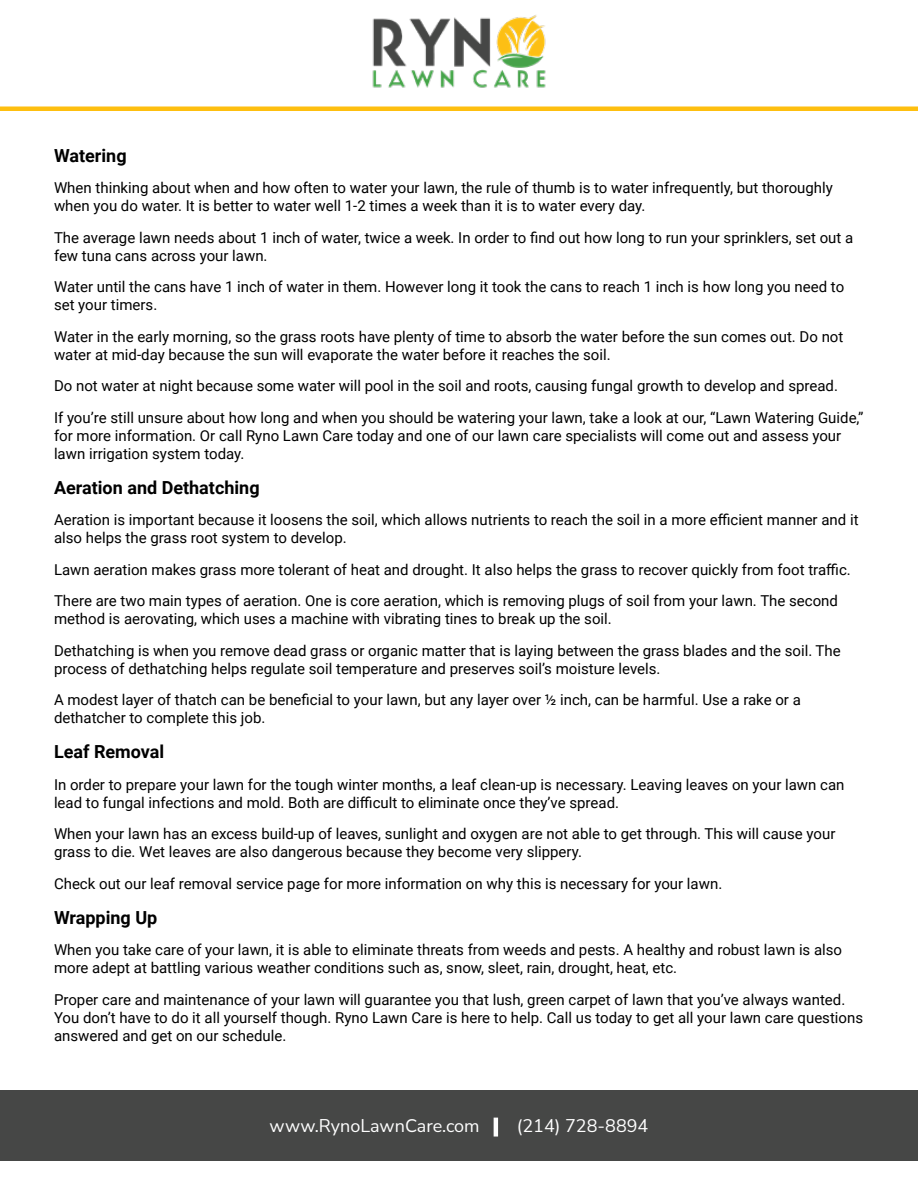
<style>
.page{position:relative;width:918px;height:1188px;background:#fff}
.page>*{position:absolute;margin:0;border:0;box-sizing:border-box;transform-origin:0 0}
.t1{font:700 18px "Roboto";color:#000}
.t2{font:18px "Nunito Sans";color:#fff}
.t3{font:15px/18px "Roboto";color:#000}
</style>
<div class="page">
<svg style="left:0;top:106px;width:918px;height:5px;background:#fec526"></svg>
<img style="left:372px;top:15px;width:174px;height:73px">
<div style="left:0;top:1091px;width:918px;height:70px;background:#464746"></div>
<p class="t1" style="left:54px;top:143px;width:74px">Watering</p>
<p class="t3" style="left:54px;top:178px;width:780px">When thinking about when and how often to water your lawn, the rule of thumb is to water infrequently, but thoroughly when you do water. It is better to water well 1-2 times a week than it is to water every day.</p>
<p class="t3" style="left:54px;top:228px;width:801px">The average lawn needs about 1 inch of water, twice a week. In order to find out how long to run your sprinklers, set out a few tuna cans across your lawn.</p>
<p class="t3" style="left:54px;top:277px;width:792px">Water until the cans have 1 inch of water in them. However long it took the cans to reach 1 inch is how long you need to set your timers.</p>
<p class="t3" style="left:54px;top:327px;width:791px">Water in the early morning, so the grass roots have plenty of time to absorb the water before the sun comes out. Do not water at mid-day because the sun will evaporate the water before it reaches the soil.</p>
<p class="t3" style="left:54px;top:370px;width:811px;line-height:31.5px">Do not water at night because some water will pool in the soil and roots, causing fungal growth to develop and spread.<br>If you’re still unsure about how long and when you should be watering your lawn, take a look at our, “Lawn Watering Guide,”</p>
<p class="t3" style="left:54px;top:426px;width:789px">for more information. Or call Ryno Lawn Care today and one of our lawn care specialists will come out and assess your lawn irrigation system today.</p>
<p class="t1" style="left:54px;top:475px;width:207px">Aeration and Dethatching</p>
<p class="t3" style="left:54px;top:510px;width:806px">Aeration is important because it loosens the soil, which allows nutrients to reach the soil in a more efficient manner and it also helps the grass root system to develop.</p>
<p class="t3" style="left:54px;top:553px;width:798px;line-height:31.5px">Lawn aeration makes grass more tolerant of heat and drought. It also helps the grass to recover quickly from foot traffic.<br>There are two main types of aeration. One is core aeration, which is removing plugs of soil from your lawn. The second</p>
<p class="t3" style="left:54px;top:603px;width:788px;line-height:31.5px">method is aerovating, which uses a machine with vibrating tines to break up the soil.<br>Dethatching is when you remove dead grass or organic matter that is laying between the grass blades and the soil. The</p>
<p class="t3" style="left:54px;top:652px;width:748px;line-height:31.5px">process of dethatching helps regulate soil temperature and preserves soil’s moisture levels.<br>A modest layer of thatch can be beneficial to your lawn, but any layer over ½ inch, can be harmful. Use a rake or a</p>
<p class="t3" style="left:54px;top:708px;width:213px">dethatcher to complete this job.</p>
<p class="t1" style="left:54px;top:739px;width:112px">Leaf Removal</p>
<p class="t3" style="left:54px;top:775px;width:792px">In order to prepare your lawn for the tough winter months, a leaf clean-up is necessary. Leaving leaves on your lawn can lead to fungal infections and mold. Both are difficult to eliminate once they’ve spread.</p>
<p class="t3" style="left:54px;top:825px;width:783px">When your lawn has an excess build-up of leaves, sunlight and oxygen are not able to get through. This will cause your grass to die. Wet leaves are also dangerous because they become very slippery.</p>
<p class="t3" style="left:54px;top:874px;width:670px">Check out our leaf removal service page for more information on why this is necessary for your lawn.</p>
<p class="t1" style="left:54px;top:905px;width:105px">Wrapping Up</p>
<p class="t3" style="left:54px;top:941px;width:790px">When you take care of your lawn, it is able to eliminate threats from weeds and pests. A healthy and robust lawn is also more adept at battling various weather conditions such as, snow, sleet, rain, drought, heat, etc.</p>
<p class="t3" style="left:54px;top:990px;width:811px">Proper care and maintenance of your lawn will guarantee you that lush, green carpet of lawn that you’ve always wanted.<br>You don’t have to do it all yourself though. Ryno Lawn Care is here to help. Call us today to get all your lawn care questions answered and get on our schedule.</p>
<p class="t2" style="left:270px;top:1113px;width:380px">www.RynoLawnCare.com | (214) 728-8894</p>
</div>
